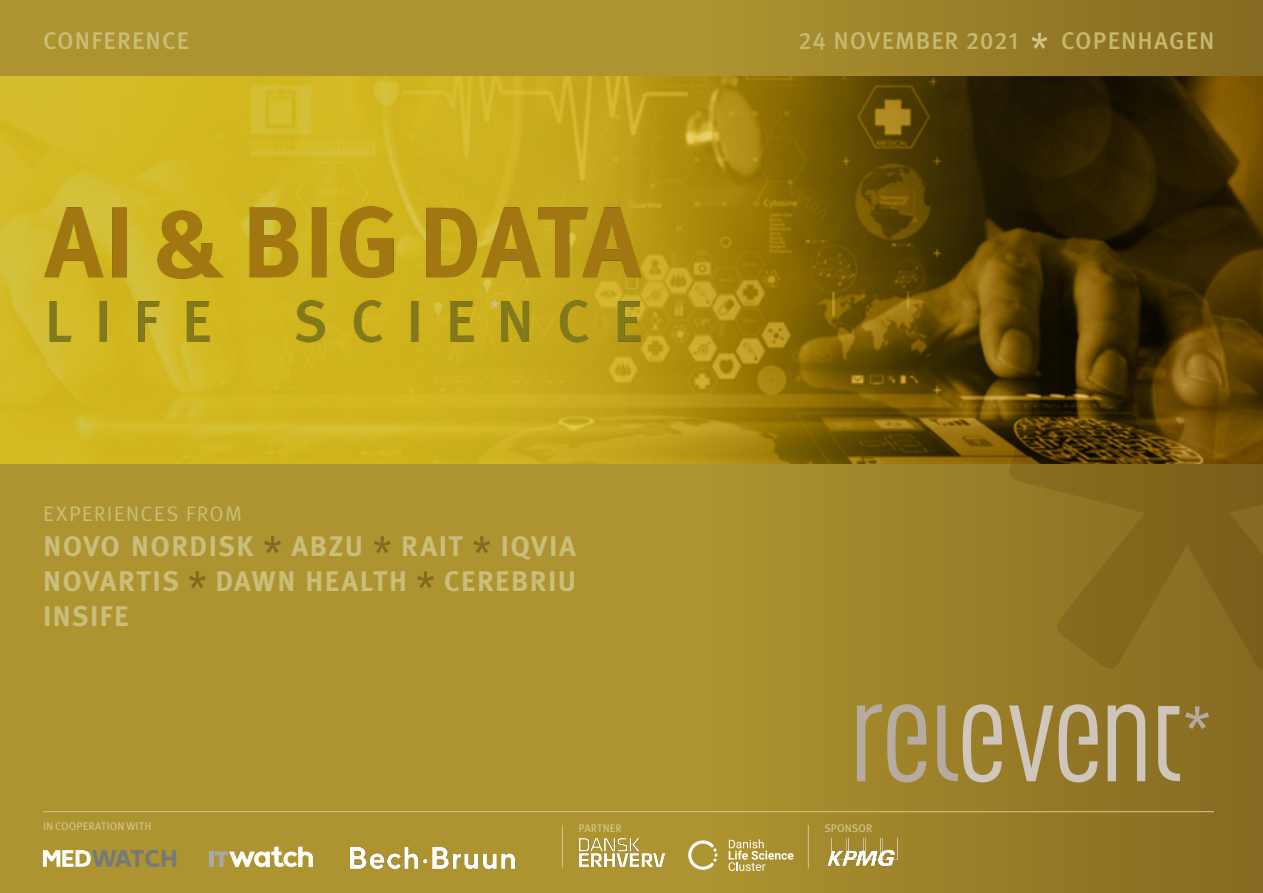
<style>
.page{position:relative;width:1263px;height:893px;background:#fff}
.page>*{position:absolute;margin:0;border:0;box-sizing:border-box;transform-origin:0 0}
.t1{font:700 28.35px "Meta Pro";letter-spacing:.05em;color:#cabe7a}
.t2{font:500 24px "Meta Pro";letter-spacing:.04em;color:#c6ba71}
.t3{font:500 24px "Meta Pro";letter-spacing:.05em;color:#cabe7a}
.t4{font:21px "Meta Pro Norm";letter-spacing:.06em;color:#cabe7a}
.t5{font:21px "Meta Pro";color:#c8c0b7}
.t6{font:10.95px "Meta Pro";letter-spacing:.005em;color:#d1c78d}
</style>
<div class="page">
<div style="left:0;top:0;width:1263px;height:893px;background:linear-gradient(to right,#b79f34,#927625)"></div>
<img style="left:0;top:76px;width:1263px;height:387px">
<svg style="left:1009px;top:311px;width:254px;height:358px;background:#715614"></svg>
<hr style="left:43px;top:811px;width:1171px;height:1px;background:#d1c78d">
<svg style="left:1032px;top:33px;width:15px;height:16px"></svg>
<svg style="left:264px;top:536px;width:17px;height:17px"></svg>
<svg style="left:374px;top:536px;width:16px;height:17px"></svg>
<svg style="left:474px;top:536px;width:16px;height:17px"></svg>
<svg style="left:189px;top:571px;width:16px;height:17px"></svg>
<svg style="left:417px;top:571px;width:17px;height:17px"></svg>
<img style="left:44px;top:196px;width:600px;height:153px">
<svg style="left:1108px;top:704px;width:37px;height:77px;background:#ac996b"></svg>
<svg style="left:857px;top:704px;width:69px;height:78px;background:#a89359"></svg>
<svg style="left:937px;top:704px;width:65px;height:78px;background:#ab9760"></svg>
<svg style="left:1009px;top:704px;width:89px;height:78px;background:#a9945d"></svg>
<svg style="left:1158px;top:706px;width:51px;height:75px;background:#9a8349"></svg>
<img style="left:580px;top:839px;width:85px;height:28px">
<svg style="left:687px;top:839px;width:31px;height:32px"></svg>
<svg style="left:728px;top:839px;width:65px;height:32px;background:#bba65a"></svg>
<div style="left:209px;top:851px;width:5px;height:16px;background:#a6a9aa"></div>
<svg style="left:215px;top:847px;width:98px;height:20px"></svg>
<svg style="left:43px;top:850px;width:133px;height:17px"></svg>
<img style="left:350px;top:847px;width:164px;height:21px">
<img style="left:823px;top:839px;width:82px;height:32px">
<hr style="left:562px;top:825px;width:1px;height:43px;background:#d1c78d">
<hr style="left:808px;top:825px;width:1px;height:43px;background:#d1c78d">
<p class="t3" style="left:43px;top:22px;width:148px">CONFERENCE</p>
<p class="t2" style="left:798px;top:22px;width:221px">24 NOVEMBER 2021</p>
<p class="t2" style="left:1061px;top:22px;width:155px">COPENHAGEN</p>
<p class="t5" style="left:490px;top:292px;width:11px">*</p>
<p class="t4" style="left:43px;top:498px;width:200px">EXPERIENCES FROM</p>
<p class="t1" style="left:43px;top:524px;width:212px">NOVO NORDISK</p>
<p class="t1" style="left:291px;top:524px;width:73px">ABZU</p>
<p class="t1" style="left:401px;top:524px;width:63px">RAIT</p>
<p class="t1" style="left:501px;top:524px;width:77px">IQVIA</p>
<p class="t1" style="left:43px;top:559px;width:137px">NOVARTIS</p>
<p class="t1" style="left:216px;top:559px;width:193px">DAWN HEALTH</p>
<p class="t1" style="left:444px;top:559px;width:134px">CEREBRIU</p>
<p class="t1" style="left:43px;top:594px;width:87px">INSIFE</p>
<p class="t6" style="left:43px;top:818px;width:110px">IN COOPERATION WITH</p>
<p class="t6" style="left:578px;top:820px;width:45px">PARTNER</p>
<p class="t6" style="left:824px;top:820px;width:49px">SPONSOR</p>
</div>
